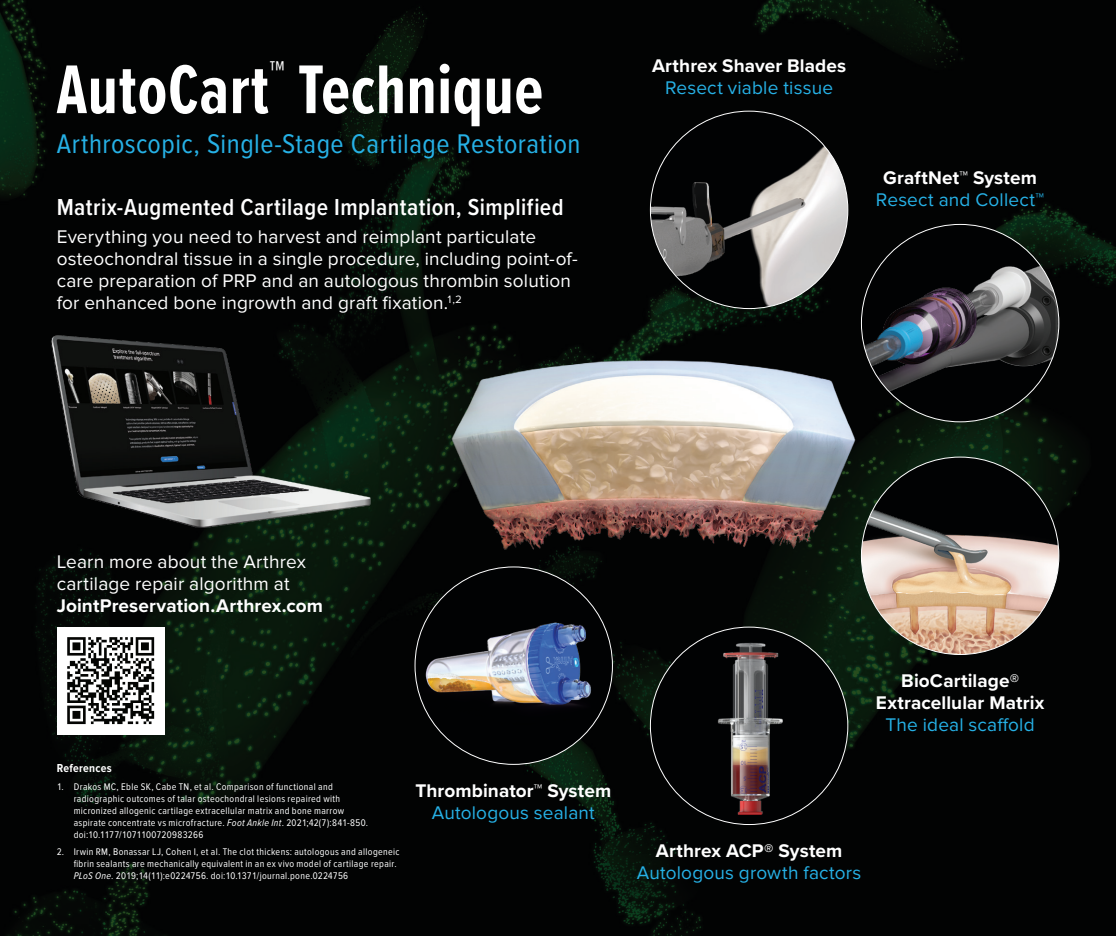
<style>
.page{position:relative;width:1116px;height:936px;background:#fff}
.page>*{position:absolute;margin:0;border:0;box-sizing:border-box;transform-origin:0 0}
.t1{font:700 71.4px "Proxima Nova Ex Cn";letter-spacing:.01em;color:#fff}
.t2{font:28px "Proxima Nova Cond";letter-spacing:.02em;color:#26b1e6}
.t3{font:600 24px "Proxima Nova Cond";letter-spacing:.02em;color:#fff}
.t4{font:19px/22px "Proxima Nova";letter-spacing:.01em;color:#fff}
.t5{font:700 19px/22px "Proxima Nova";letter-spacing:.005em;color:#fff;text-align:center}
.t6{font:19px "Proxima Nova";letter-spacing:.01em;color:#26b1e6}
.t7{font:700 12px "Proxima Nova Cond";letter-spacing:.02em;color:#fff}
.t8{font:10px/12px "Proxima Nova Cond";letter-spacing:.035em;color:#fff}
.s1{font-style:italic}
</style>
<div class="page">
<img style="left:0;top:0;width:1116px;height:936px">
<img style="left:39px;top:290px;width:337px;height:281px">
<img style="left:449px;top:355px;width:409px;height:201px">
<img style="left:650px;top:111px;width:198px;height:198px;border-radius:99px">
<img style="left:861px;top:224px;width:198px;height:198px;border-radius:99px">
<img style="left:861px;top:457px;width:198px;height:198px;border-radius:99px">
<div style="left:650px;top:627px;width:198px;height:198px;background:#010203;border-radius:50%"></div>
<img style="left:698px;top:627px;width:102px;height:198px">
<img style="left:415px;top:567px;width:197px;height:197px;border-radius:99px">
<div style="left:57px;top:627px;width:108px;height:108px;background:#fff"></div>
<svg style="left:67px;top:637px;width:87px;height:87px"></svg>
<h1 class="t1" style="left:57px;top:38px;width:488px">AutoCart<sup>™</sup> Technique</h1>
<h2 class="t2" style="left:57px;top:129px;width:525px">Arthroscopic, Single-Stage Cartilage Restoration</h2>
<h3 class="t3" style="left:57px;top:189px;width:509px">Matrix-Augmented Cartilage Implantation, Simplified</h3>
<h3 class="t4" style="left:57px;top:226px;width:523px">Everything you need to harvest and reimplant particulate osteochondral tissue in a single procedure, including point-of&shy;care preparation of PRP and an autologous thrombin solution for enhanced bone ingrowth and graft fixation.<sup>1,2</sup></h3>
<h3 class="t5" style="left:652px;top:54px;width:196px">Arthrex Shaver Blades</h3>
<h3 class="t6" style="left:665px;top:76px;width:170px">Resect viable tissue</h3>
<h3 class="t5" style="left:883px;top:166px;width:155px">GraftNet™ System</h3>
<h3 class="t6" style="left:876px;top:189px;width:170px">Resect and Collect™</h3>
<h3 class="t4" style="left:57px;top:551px;width:251px">Learn more about the Arthrex cartilage repair algorithm at</h3>
<h3 class="t5" style="left:57px;top:595px;width:268px">JointPreservation.Arthrex.com</h3>
<p class="t7" style="left:57px;top:761px;width:56px">References</p>
<p class="t8" style="left:74px;top:781px;width:296px;text-indent:-17px">1. Drakos MC, Eble SK, Cabe TN, et al. Comparison of functional and radiographic outcomes of talar osteochondral lesions repaired with micronized allogenic cartilage extracellular matrix and bone marrow aspirate concentrate vs microfracture. <span class="s1">Foot Ankle Int</span>. 2021;42(7):841-850. doi:10.1177/1071100720983266</p>
<p class="t8" style="left:74px;top:846px;width:327px;text-indent:-17px">2. Irwin RM, Bonassar LJ, Cohen I, et al. The clot thickens: autologous and allogeneic fibrin sealants are mechanically equivalent in an ex vivo model of cartilage repair.<br><span class="s1">PLoS One</span>. 2019;14(11):e0224756. doi:10.1371/journal.pone.0224756</p>
<h3 class="t5" style="left:415px;top:779px;width:197px">Thrombinator™ System</h3>
<h3 class="t6" style="left:432px;top:802px;width:165px">Autologous sealant</h3>
<h3 class="t5" style="left:876px;top:669px;width:170px">BioCartilage®<br>Extracellular Matrix</h3>
<h3 class="t6" style="left:886px;top:714px;width:151px">The ideal scaffold</h3>
<h3 class="t5" style="left:656px;top:840px;width:188px">Arthrex ACP® System</h3>
<h3 class="t6" style="left:637px;top:862px;width:226px">Autologous growth factors</h3>
</div>
